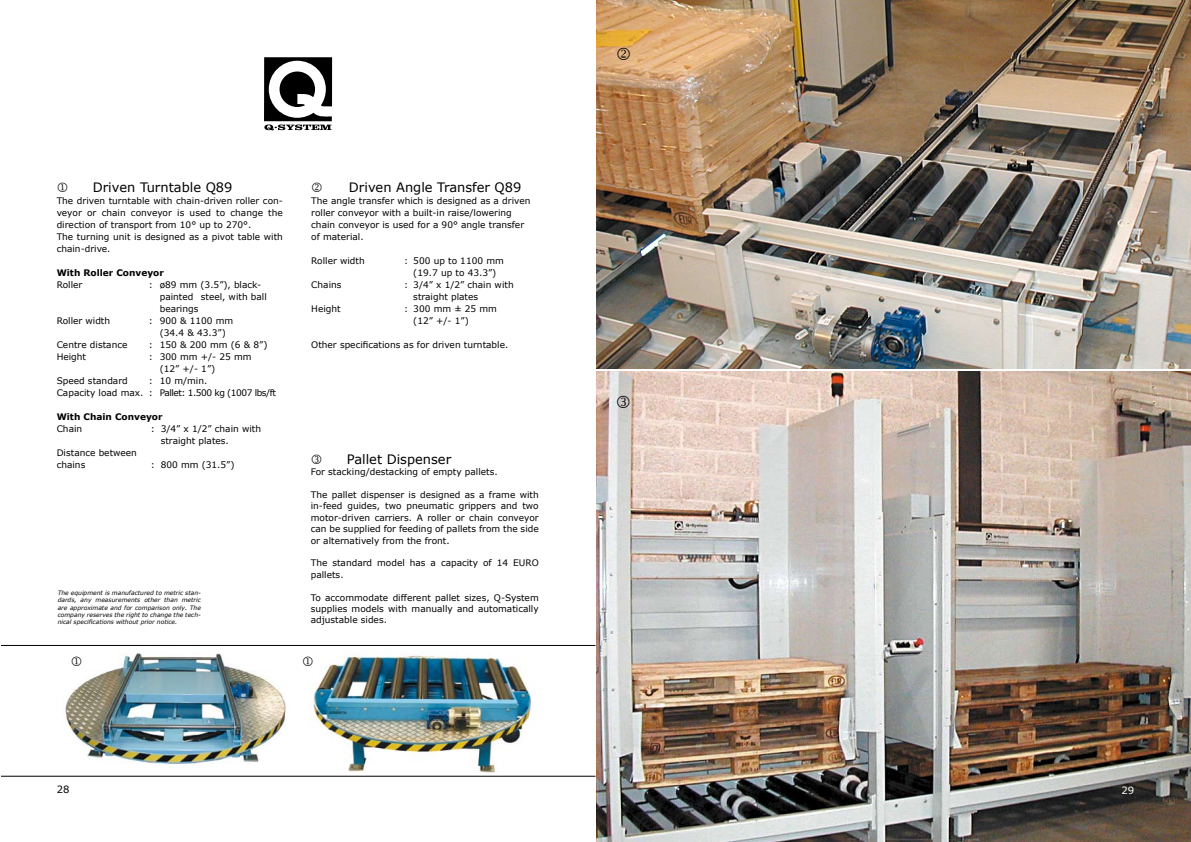
<style>
.page{position:relative;width:1191px;height:842px;background:#fff}
.page>*{position:absolute;margin:0;border:0;box-sizing:border-box;transform-origin:0 0}
.t1{font:17px "Wingdings 2";color:#000}
.t2{font:13px "Verdana";color:#000}
.t3{font:10px "Verdana";color:#000}
.t4{font:10px "Verdana";color:#fff}
.t5{font:9px/12px "Verdana";color:#000}
.t6{font:700 9px "Verdana";color:#000}
.t7{font:italic 6px/7.2px "Verdana";color:#000;text-align:justify}
</style>
<div class="page">
<img style="left:65px;top:653px;width:221px;height:111px">
<img style="left:313px;top:653px;width:219px;height:119px">
<img style="left:596px;top:0;width:595px;height:368px">
<img style="left:596px;top:371px;width:595px;height:471px">
<hr style="left:1px;top:645px;width:594px;height:1px;background:#000">
<hr style="left:1px;top:776px;width:594px;height:1px;background:#000">
<svg style="left:264px;top:57px;width:68px;height:73px"></svg>
<svg style="left:72px;top:657px;width:9px;height:9px"></svg>
<svg style="left:617px;top:48px;width:13px;height:12px"></svg>
<h2 class="t2" style="left:93px;top:179px;width:141px">Driven Turntable Q89</h2>
<p class="t5" style="left:57px;top:194px;width:228px">The driven turntable with chain-driven roller con&shy;veyor or chain conveyor is used to change the direction of transport from 10° up to 270°.<br>The turning unit is designed as a pivot table with chain-drive.</p>
<p class="t6" style="left:57px;top:267px;width:109px">With Roller Conveyor</p>
<p class="t5" style="left:57px;top:278px;width:27px">Roller</p>
<p class="t5" style="left:160px;top:278px;width:109px;text-indent:-11px">: ø89 mm (3 .5”), black&shy;painted steel, with ball bearings</p>
<p class="t5" style="left:57px;top:314px;width:55px">Roller width</p>
<p class="t5" style="left:149px;top:314px;width:86px;text-align:center">: 900 &amp; 1100 mm (34.4 &amp; 43 .3”)</p>
<p class="t5" style="left:57px;top:338px;width:72px">Centre distance</p>
<p class="t5" style="left:149px;top:338px;width:120px">: 150 &amp; 200 mm (6 &amp; 8”)</p>
<p class="t5" style="left:57px;top:350px;width:31px">Height</p>
<p class="t5" style="left:160px;top:350px;width:93px;text-indent:-11px">: 300 mm +/- 25 mm (12” +/- 1”)</p>
<p class="t5" style="left:57px;top:374px;width:73px">Speed standard</p>
<p class="t5" style="left:57px;top:374px;width:221px;text-indent:92px">: 10 m/min.<br>Capacity load max. : Pallet: 1.500 kg (1007 lbs/ft</p>
<p class="t6" style="left:57px;top:411px;width:107px">With Chain Conveyor</p>
<p class="t5" style="left:57px;top:422px;width:27px">Chain</p>
<p class="t5" style="left:161px;top:422px;width:102px;text-indent:-10px">: 3/4” x 1/2” chain with straight plates.</p>
<p class="t5" style="left:57px;top:446px;width:82px">Distance between chains</p>
<p class="t5" style="left:151px;top:458px;width:85px">: 800 mm (3 1.5”)</p>
<p class="t7" style="left:58px;top:589px;width:145px">The equipment is manufactured to metric stan&shy;dards, any measurements other than metric are approximate and for comparison only. The company reserves the right to change the tech&shy;nical specifications without prior notice.</p>
<h2 class="t2" style="left:349px;top:179px;width:174px">Driven Angle Transfer Q89</h2>
<p class="t5" style="left:311px;top:194px;width:221px">The angle transfer which is designed as a driven roller conveyor with a built-in raise/lowering chain conveyor is used for a 90° angle transfer of material.</p>
<p class="t5" style="left:311px;top:254px;width:55px">Roller width</p>
<p class="t5" style="left:404px;top:254px;width:101px;text-align:center">: 500 up to 1100 mm (19.7 up to 43.3”)</p>
<p class="t5" style="left:311px;top:278px;width:32px">Chains</p>
<p class="t5" style="left:413px;top:278px;width:102px;text-indent:-9px">: 3/4” x 1/2” chain with straight plates</p>
<p class="t5" style="left:311px;top:302px;width:31px">Height</p>
<p class="t5" style="left:413px;top:302px;width:85px;text-indent:-9px">: 300 mm ± 25 mm (12” +/- 1”)</p>
<p class="t5" style="left:311px;top:338px;width:198px">Other specifications as for driven turntable.</p>
<h2 class="t2" style="left:311px;top:451px;width:142px">● Pallet Dispenser</h2>
<p class="t5" style="left:311px;top:466px;width:188px">For stacking/destacking of empty pallets.</p>
<p class="t5" style="left:311px;top:489px;width:229px;line-height:11.4px;text-align:justify">The pallet dispenser is designed as a frame with in-feed guides, two pneumatic grippers and two motor-driven carriers. A roller or chain conveyor can be supplied for feeding of pallets from the side or alternatively from the front.</p>
<p class="t5" style="left:311px;top:557px;width:229px;line-height:11.4px">The standard model has a capacity of 14 EURO pallets.</p>
<p class="t5" style="left:311px;top:591px;width:229px;line-height:11.4px;text-align:justify">To accommodate different pallet sizes, Q-System supplies models with manually and automatically adjustable sides.</p>
<h1 class="t1" style="left:616px;top:394px;width:17px">●</h1>
<p class="t3" style="left:57px;top:783px;width:14px">28</p>
<p class="t4" style="left:1121px;top:784px;width:14px">29</p>
</div>
